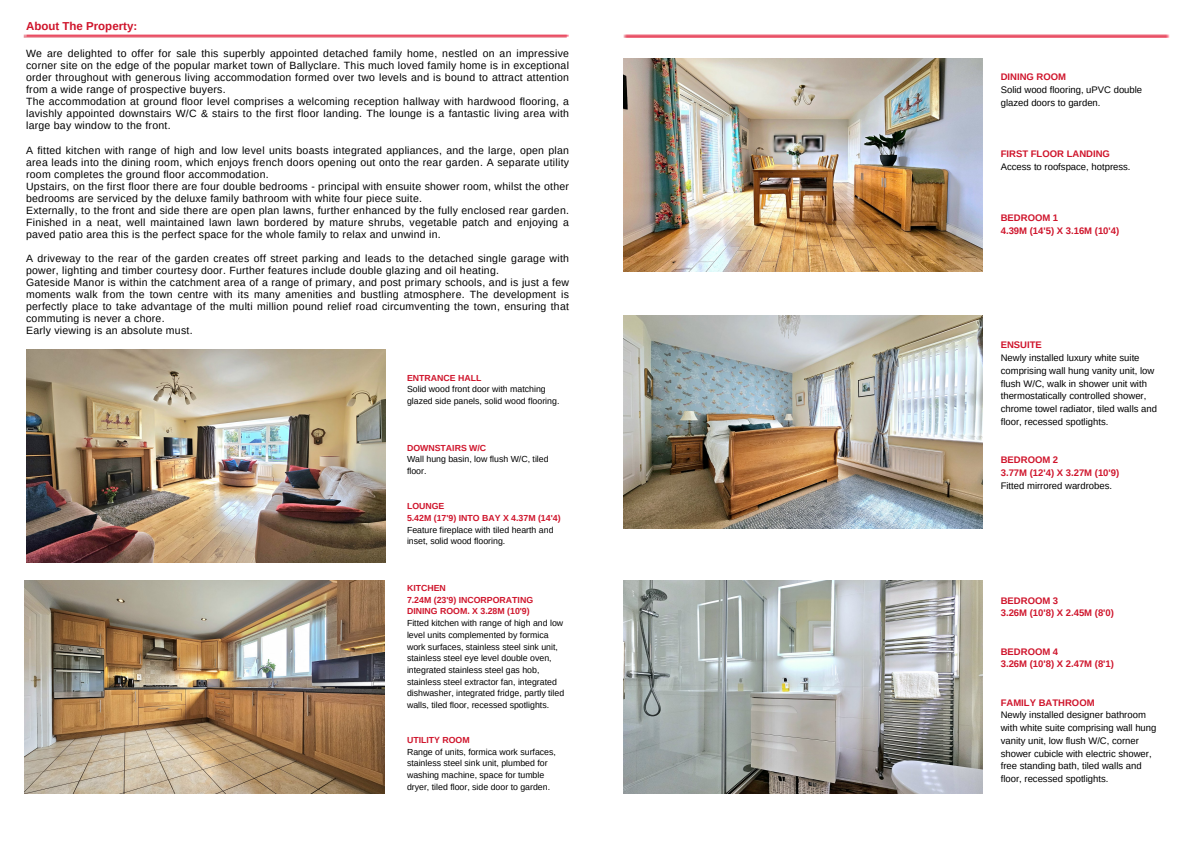
<style>
.page{position:relative;width:1191px;height:843px;background:#fff}
.page>*{position:absolute;margin:0;border:0;box-sizing:border-box;transform-origin:0 0}
.t1{font:700 11.5px "Arimo";color:#cf142b}
.t2{font:10.5px/12px "Arimo";letter-spacing:.025em;color:#000;text-align:justify}
.t3{font:9.5px/12.8px "Arimo";color:#000}
.t4{font:700 9.5px "Arimo";color:#cf142b}
.t5{font:8.8px/11.7px "Arimo";color:#000}
.t6{font:700 8.8px/11.7px "Arimo";color:#cf142b}
</style>
<div class="page">
<img style="left:623px;top:34px;width:544px;height:3px">
<img style="left:25px;top:34px;width:544px;height:4px">
<img style="left:23px;top:34px;width:543px;height:3px">
<img style="left:26px;top:349px;width:359px;height:213px">
<img style="left:25px;top:580px;width:359px;height:213px">
<img style="left:623px;top:58px;width:359px;height:213px">
<img style="left:623px;top:580px;width:359px;height:213px">
<img style="left:623px;top:316px;width:359px;height:212px">
<p class="t1" style="left:26px;top:20px;width:113px">About The Property:</p>
<p class="t2" style="left:26px;top:48px;width:544px">We are delighted to offer for sale this superbly appointed detached family home, nestled on an impressive corner site on the edge of the popular market town of Ballyclare. This much loved family home is in exceptional order throughout with generous living accommodation formed over two levels and is bound to attract attention from a wide range of prospective buyers.</p>
<p class="t2" style="left:26px;top:96px;width:544px">The accommodation at ground floor level comprises a welcoming reception hallway with hardwood flooring, a lavishly appointed downstairs W/C &amp; stairs to the first floor landing. The lounge is a fantastic living area with large bay window to the front.</p>
<p class="t2" style="left:26px;top:144px;width:544px">A fitted kitchen with range of high and low level units boasts integrated appliances, and the large, open plan area leads into the dining room, which enjoys french doors opening out onto the rear garden. A separate utility room completes the ground floor accommodation.</p>
<p class="t2" style="left:26px;top:180px;width:544px">Upstairs, on the first floor there are four double bedrooms - principal with ensuite shower room, whilst the other bedrooms are serviced by the deluxe family bathroom with white four piece suite.</p>
<p class="t2" style="left:26px;top:204px;width:544px">Externally, to the front and side there are open plan lawns, further enhanced by the fully enclosed rear garden.<br>Finished in a neat, well maintained lawn lawn bordered by mature shrubs, vegetable patch and enjoying a paved patio area this is the perfect space for the whole family to relax and unwind in.</p>
<p class="t2" style="left:26px;top:252px;width:544px">A driveway to the rear of the garden creates off street parking and leads to the detached single garage with power, lighting and timber courtesy door. Further features include double glazing and oil heating.</p>
<p class="t2" style="left:26px;top:276px;width:544px">Gateside Manor is within the catchment area of a range of primary, and post primary schools, and is just a few moments walk from the town centre with its many amenities and bustling atmosphere. The development is perfectly place to take advantage of the multi million pound relief road circumventing the town, ensuring that commuting is never a chore.</p>
<p class="t2" style="left:26px;top:324px;width:168px">Early viewing is an absolute must.</p>
<p class="t6" style="left:407px;top:371px;width:76px">ENTRANCE HALL</p>
<p class="t5" style="left:407px;top:383px;width:154px">Solid wood front door with matching glazed side panels, solid wood flooring.</p>
<p class="t6" style="left:407px;top:441px;width:81px">DOWNSTAIRS W/C</p>
<p class="t5" style="left:407px;top:453px;width:143px">Wall hung basin, low flush W/C, tiled floor.</p>
<p class="t6" style="left:407px;top:500px;width:39px">LOUNGE</p>
<p class="t6" style="left:407px;top:512px;width:155px">5.42M (17'9) INTO BAY X 4.37M (14'4)</p>
<p class="t5" style="left:407px;top:523px;width:148px">Feature fireplace with tiled hearth and inset, solid wood flooring.</p>
<p class="t6" style="left:407px;top:582px;width:40px">KITCHEN</p>
<p class="t6" style="left:407px;top:593px;width:128px">7.24M (23'9) INCORPORATING<br>DINING ROOM. X 3.28M (10'9)</p>
<p class="t5" style="left:407px;top:617px;width:159px">Fitted kitchen with range of high and low level units complemented by formica work surfaces, stainless steel sink unit, stainless steel eye level double oven, integrated stainless steel gas hob, stainless steel extractor fan, integrated dishwasher, integrated fridge, partly tiled walls, tiled floor, recessed spotlights.</p>
<p class="t6" style="left:407px;top:733px;width:64px">UTILITY ROOM</p>
<p class="t5" style="left:407px;top:745px;width:150px">Range of units, formica work surfaces, stainless steel sink unit, plumbed for washing machine, space for tumble dryer, tiled floor, side door to garden.</p>
<p class="t4" style="left:1000px;top:72px;width:67px">DINING ROOM</p>
<p class="t3" style="left:1000px;top:83px;width:143px">Solid wood flooring, uPVC double glazed doors to garden.</p>
<p class="t4" style="left:1000px;top:148px;width:111px">FIRST FLOOR LANDING</p>
<p class="t3" style="left:1000px;top:160px;width:131px">Access to roofspace, hotpress.</p>
<p class="t4" style="left:1000px;top:212px;width:59px">BEDROOM 1</p>
<p class="t4" style="left:1000px;top:225px;width:120px">4.39M (14'5) X 3.16M (10'4)</p>
<p class="t4" style="left:1000px;top:339px;width:43px">ENSUITE</p>
<p class="t3" style="left:1000px;top:351px;width:158px">Newly installed luxury white suite comprising wall hung vanity unit, low flush W/C, walk in shower unit with thermostatically controlled shower, chrome towel radiator, tiled walls and floor, recessed spotlights.</p>
<p class="t4" style="left:1000px;top:454px;width:59px">BEDROOM 2</p>
<p class="t4" style="left:1000px;top:467px;width:120px">3.77M (12'4) X 3.27M (10'9)</p>
<p class="t3" style="left:1000px;top:479px;width:113px">Fitted mirrored wardrobes.</p>
<p class="t4" style="left:1000px;top:594px;width:59px">BEDROOM 3</p>
<p class="t4" style="left:1000px;top:607px;width:115px">3.26M (10'8) X 2.45M (8'0)</p>
<p class="t4" style="left:1000px;top:645px;width:59px">BEDROOM 4</p>
<p class="t4" style="left:1000px;top:658px;width:115px">3.26M (10'8) X 2.47M (8'1)</p>
<p class="t4" style="left:1000px;top:696px;width:95px">FAMILY BATHROOM</p>
<p class="t3" style="left:1000px;top:708px;width:157px">Newly installed designer bathroom with white suite comprising wall hung vanity unit, low flush W/C, corner shower cubicle with electric shower, free standing bath, tiled walls and floor, recessed spotlights.</p>
</div>
